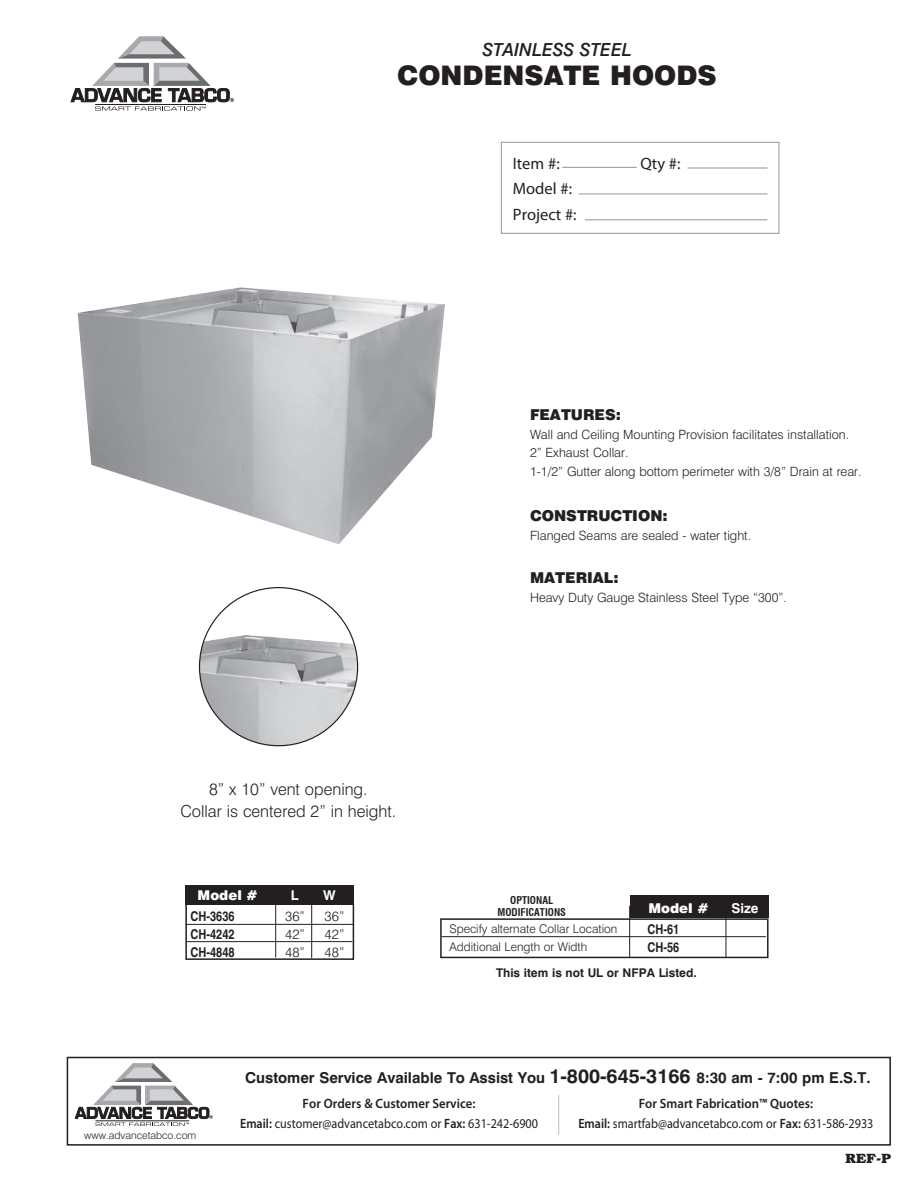
<style>
.page{position:relative;width:918px;height:1188px;background:#fff}
.page>*{position:absolute;margin:0;border:0;box-sizing:border-box;transform-origin:0 0}
.t1{font:900 27px "Swiss 721 BT";color:#231f20}
.t2{font:italic 500 18px "Swiss 721 BT";color:#231f20}
.Feature_Copy{font:300 16.5px "Swiss 721 BT";color:#231f20}
.t3{font:16.5px/25.5px "Myriad Pro";color:#231f20}
.t4{font:700 15px "Swiss 721 BT";color:#231f20}
.Features{font:900 15px "Swiss 721 BT";color:#231f20}
.t5{font:13.5px/19.5px "Myriad Pro";color:#231f20;text-align:center;scale:.9 1}
.t6{font:700 condensed 13.5px "Helvetica";color:#231f20}
.t7{font:300 13.5px "Swiss 721 BT";color:#231f20}
.t8{font:900 13.5px "Swiss 721 BT";color:#fff}
.t9{font:700 13.5px "Swiss 721 BT";color:#fff}
.Page{font:700 13.5px "Bookman";color:#231f20}
.Feature_Copy-2{font:300 12.75px "Swiss 721 BT";color:#231f20}
.t10{font:300 12px "Swiss 721 BT";color:#231f20}
.t11{font:700 12px "Swiss 721 BT";color:#231f20}
.t12{font:700 condensed 10.5px "Swiss 721 BT";color:#231f20}
.t13{font:300 10.5px "Swiss 721 BT";color:#231f20}
.s1{font-size:19.5px}
.s2{font-weight:600}
</style>
<div class="page">
<div style="left:501px;top:142px;width:278px;height:92px;background:#fff;border:1px solid #939598"></div>
<hr style="left:688px;top:168px;width:79px;height:1px;background:#939598">
<hr style="left:562px;top:167px;width:75px;height:1px;background:#939598">
<hr style="left:578px;top:194px;width:189px;height:1px;background:#939598">
<hr style="left:585px;top:220px;width:182px;height:1px;background:#939598">
<div style="left:67px;top:1057px;width:824px;height:89px;border:2px solid #231f20"></div>
<svg style="left:75px;top:1063px;width:138px;height:63px"></svg>
<hr style="left:558px;top:1095px;width:1px;height:40px;background:#231f20">
<svg style="left:71px;top:36px;width:163px;height:75px"></svg>
<hr style="left:186px;top:941px;width:166px;height:1px;background:#231f20">
<div style="left:185px;top:903px;width:169px;height:57px;border:2px solid #231f20"></div>
<div style="left:185px;top:885px;width:169px;height:20px;background:#231f20"></div>
<hr style="left:185px;top:924px;width:168px;height:1px;background:#231f20">
<hr style="left:275px;top:893px;width:1px;height:65px;background:#231f20">
<hr style="left:311px;top:893px;width:1px;height:65px;background:#231f20">
<img style="left:78px;top:287px;width:367px;height:257px">
<img style="left:199px;top:641px;width:159px;height:105px">
<div style="left:440px;top:918px;width:329px;height:40px;border:2px solid #231f20"></div>
<hr style="left:442px;top:936px;width:324px;height:1px;background:#231f20">
<div style="left:630px;top:895px;width:139px;height:23px;background:#231f20"></div>
<hr style="left:629px;top:906px;width:1px;height:51px;background:#231f20">
<hr style="left:726px;top:916px;width:1px;height:42px;background:#231f20">
<p class="t2" style="left:482px;top:39px;width:151px">STAINLESS STEEL</p>
<p class="t1" style="left:397px;top:59px;width:321px">CONDENSATE HOODS</p>
<p class="t3" style="left:513px;top:150px;width:48px">Item #:</p>
<p class="t3" style="left:641px;top:150px;width:42px">Qty #:</p>
<p class="t3" style="left:513px;top:176px;width:65px">Model #:<br>Project #:</p>
<p class="Features" style="left:530px;top:406px;width:93px">FEATURES:</p>
<p class="Feature_Copy-2" style="left:530px;top:426px;width:321px">Wall and Ceiling Mounting Provision facilitates installation.</p>
<p class="Feature_Copy-2" style="left:530px;top:445px;width:100px">2” Exhaust Collar.</p>
<p class="Feature_Copy-2" style="left:530px;top:464px;width:333px">1-1/2” Gutter along bottom perimeter with 3/8” Drain at rear.</p>
<p class="Features" style="left:530px;top:507px;width:139px">CONSTRUCTION:</p>
<p class="Feature_Copy-2" style="left:530px;top:527px;width:223px">Flanged Seams are sealed - water tight.</p>
<p class="Features" style="left:530px;top:569px;width:90px">MATERIAL:</p>
<p class="Feature_Copy-2" style="left:530px;top:590px;width:258px">Heavy Duty Gauge Stainless Steel Type “300”.</p>
<p class="Feature_Copy" style="left:209px;top:779px;width:160px">8” x 10” vent opening.</p>
<p class="Feature_Copy" style="left:180px;top:801px;width:217px">Collar is centered 2” in height.</p>
<p class="t8" style="left:198px;top:887px;width:61px">Model #</p>
<p class="t9" style="left:291px;top:887px;width:9px">L</p>
<p class="t9" style="left:323px;top:887px;width:14px">W</p>
<p class="t6" style="left:191px;top:908px;width:46px">CH-3636</p>
<p class="t7" style="left:285px;top:908px;width:21px">36”</p>
<p class="t7" style="left:325px;top:908px;width:21px">36”</p>
<p class="t6" style="left:191px;top:926px;width:46px">CH-4242</p>
<p class="t7" style="left:285px;top:926px;width:21px">42”</p>
<p class="t7" style="left:325px;top:926px;width:21px">42”</p>
<p class="t6" style="left:191px;top:944px;width:46px">CH-4848</p>
<p class="t7" style="left:285px;top:944px;width:21px">48”</p>
<p class="t7" style="left:325px;top:944px;width:21px">48”</p>
<p class="t12" style="left:510px;top:893px;width:45px">OPTIONAL</p>
<p class="t12" style="left:497px;top:905px;width:70px">MODIFICATIONS</p>
<p class="t8" style="left:649px;top:900px;width:61px">Model #</p>
<p class="t9" style="left:731px;top:900px;width:29px">Size</p>
<p class="t6" style="left:647px;top:921px;width:33px">CH-61</p>
<p class="t6" style="left:647px;top:939px;width:33px">CH-56</p>
<p class="t10" style="left:449px;top:921px;width:169px">Specify alternate Collar Location</p>
<p class="t10" style="left:449px;top:939px;width:139px">Additional Length or Width</p>
<p class="t11" style="left:496px;top:966px;width:202px">This item is not UL or NFPA Listed.</p>
<p class="t13" style="left:84px;top:1129px;width:114px">www.advancetabco.com</p>
<p class="t4" style="left:245px;top:1068px;width:627px">Customer Service Available To Assist You <span class="s1">1-800-645-3166</span> 8:30 am - 7:00 pm E.S.T.</p>
<p class="t5" style="left:240px;top:1094px;width:333px"><span class="s2">For Orders &amp; Customer Service:<br>Email:</span> customer@advancetabco.com or <span class="s2">Fax:</span> 631-242-6900</p>
<p class="t5" style="left:578px;top:1094px;width:329px"><span class="s2">For Smart Fabrication™ Quotes:<br>Email:</span> smartfab@advancetabco.com or <span class="s2">Fax:</span> 631-586-2933</p>
<p class="Page" style="left:846px;top:1150px;width:47px">REF-P</p>
</div>
